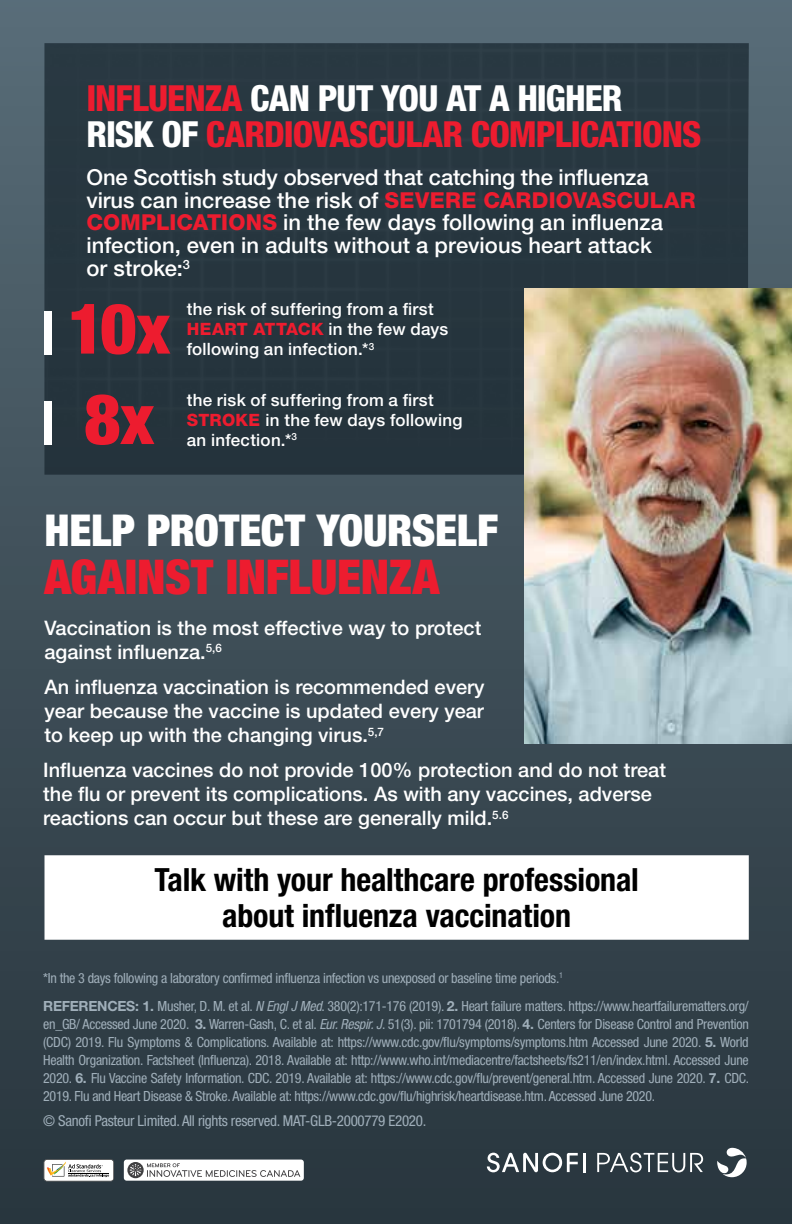
<style>
.page{position:relative;width:792px;height:1224px;background:#fff}
.page>*{position:absolute;margin:0;border:0;box-sizing:border-box;transform-origin:0 0}
.t1{font:900 condensed 70px/90.4px "Helvetica Neue LT Pro";color:#ed1c2f}
.t2{font:900 condensed 48px "Helvetica Neue LT Pro";letter-spacing:-.005em;color:#ed1c2f}
.t3{font:900 condensed 44px "Helvetica Neue LT Pro";letter-spacing:-.005em;color:#fff}
.t4{font:800 condensed 36px/36px "Helvetica Neue LT Pro";letter-spacing:-.025em;color:#ed1c2f}
.t5{font:700 condensed 32px/36px "Helvetica Neue LT Pro";letter-spacing:-.005em;color:#000;text-align:center}
.t6{font:500 22px/23px "Helvetica Neue LT Pro";color:#fff}
.t7{font:500 20px/24px "Helvetica Neue LT Pro";color:#fff}
.t8{font:500 17px/20px "Helvetica Neue LT Pro";letter-spacing:.015em;color:#fff}
.t9{font:condensed 15px "Helvetica Neue LT Pro";letter-spacing:-.02em;color:#a0afba}
.t10{font:condensed 14px/18px "Helvetica Neue LT Pro";letter-spacing:-.02em;color:#a0afba}
.s1{color:#fff}
.s2{font-weight:800;color:#ed1c2f}
.s3{font-weight:700;font-stretch:normal}
.s4{font-style:italic}
</style>
<div class="page">
<div style="left:0;top:0;width:792px;height:1224px;background:linear-gradient(to bottom,#576b76,#2e3a42)"></div>
<div style="left:50px;top:860px;width:694px;height:75px;background:#fff"></div>
<div style="left:45px;top:43px;width:704px;height:432px;background:#27363f"></div>
<img style="left:525px;top:288px;width:267px;height:455px">
<div style="left:45px;top:402px;width:7px;height:43px;background:#fff"></div>
<div style="left:45px;top:311px;width:7px;height:43px;background:#fff"></div>
<div style="left:124px;top:1160px;width:180px;height:21px;background:#fff;border-radius:3px"></div>
<svg style="left:127px;top:1162px;width:17px;height:16px"></svg>
<svg style="left:147px;top:1163px;width:153px;height:14px"></svg>
<svg style="left:130px;top:1164px;width:11px;height:12px"></svg>
<svg style="left:44px;top:1159px;width:70px;height:22px"></svg>
<hr style="left:583px;top:1153px;width:3px;height:19px;background:#fff">
<svg style="left:487px;top:1153px;width:91px;height:19px"></svg>
<svg style="left:717px;top:1148px;width:30px;height:29px"></svg>
<svg style="left:597px;top:1153px;width:106px;height:19px"></svg>
<h3 class="t4" style="left:86px;top:80px;width:616px">INFLUENZA <span class="s1">CAN PUT YOU AT A HIGHER<br>RISK OF</span> CARDIOVASCULAR COMPLICATIONS</h3>
<h3 class="t6" style="left:86px;top:165px;width:611px">One Scottish study observed that catching the influenza virus can increase the risk of <span class="s2">SEVERE CARDIOVASCULAR COMPLICATIONS</span> in the few days following an influenza infection, even in adults without a previous heart attack<br>or stroke:<sup>3</sup></h3>
<p class="t8" style="left:187px;top:299px;width:263px">the risk of suffering from a first<br><span class="s2">HEART ATTACK</span> in the few days following an infection.*<sup>3</sup></p>
<p class="t8" style="left:187px;top:389px;width:277px">the risk of suffering from a first<br><span class="s2">STROKE</span> in the few days following an infection.*<sup>3</sup></p>
<h1 class="t1" style="left:68px;top:283px;width:103px">10x<br>8x</h1>
<h3 class="t3" style="left:45px;top:504px;width:455px">HELP PROTECT YOURSELF</h3>
<h2 class="t2" style="left:45px;top:548px;width:396px">AGAINST INFLUENZA</h2>
<h3 class="t7" style="left:45px;top:616px;width:438px">Vaccination is the most effective way to protect against influenza.<sup>5,6</sup></h3>
<h3 class="t7" style="left:45px;top:675px;width:442px;text-align:justify">An influenza vaccination is recommended every year because the vaccine is updated every year to keep up with the changing virus.<sup>5,7</sup></h3>
<h3 class="t7" style="left:43px;top:758px;width:624px">Influenza vaccines do not provide 100% protection and do not treat the flu or prevent its complications. As with any vaccines, adverse reactions can occur but these are generally mild.<sup>5.6</sup></h3>
<h3 class="t5" style="left:154px;top:862px;width:486px">Talk with your healthcare professional about influenza vaccination</h3>
<p class="t10" style="left:43px;top:964px;width:707px;line-height:28px">*In the 3 days following a laboratory confirmed influenza infection vs unexposed or baseline time periods.<sup>1<br></sup><span class="s3">REFERENCES: 1.</span> Musher, D. M. et al. <span class="s4">N Engl J Med</span>. 380(2):171-176 (2019). <span class="s3">2.</span> Heart failure matters. https://www.heartfailurematters.org/</p>
<p class="t10" style="left:43px;top:1015px;width:708px;text-align:justify">en_GB/ Accessed June 2020. <span class="s3">3.</span> Warren-Gash, C. et al. <span class="s4">Eur. Respir. J</span>. 51(3). pii: 1701794 (2018). <span class="s3">4.</span> Centers for Disease Control and Prevention (CDC) 2019. Flu Symptoms &amp; Complications. Available at: https://www.cdc.gov/flu/symptoms/symptoms.htm Accessed June 2020. <span class="s3">5.</span> World Health Organization. Factsheet (Influenza). 2018. Available at: http://www.who.int/mediacentre/factsheets/fs211/en/index.html. Accessed June 2020. <span class="s3">6.</span> Flu Vaccine Safety Information. CDC. 2019. Available at: https://www.cdc.gov/flu/prevent/general.htm. Accessed June 2020. <span class="s3">7.</span> CDC.<br>2019. Flu and Heart Disease &amp; Stroke. Available at: https://www.cdc.gov/flu/highrisk/heartdisease.htm. Accessed June 2020.</p>
<p class="t9" style="left:43px;top:1112px;width:385px">© Sanofi Pasteur Limited. All rights reserved. MAT-GLB-2000779 E2020.</p>
</div>
